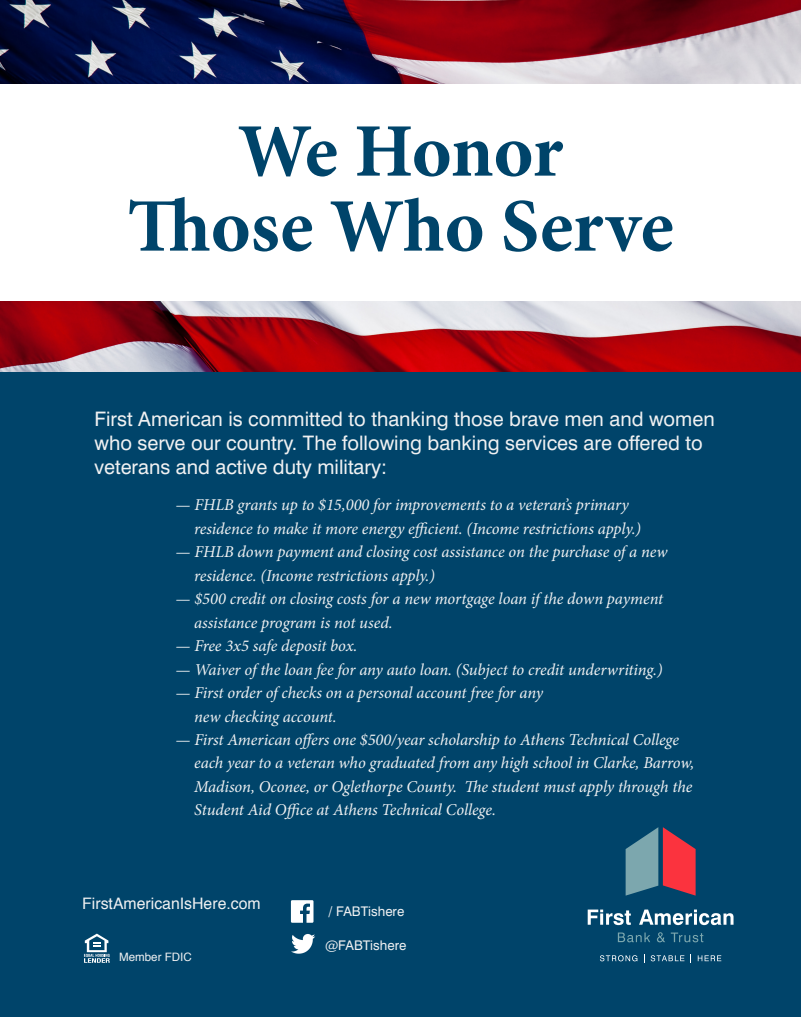
<style>
.page{position:relative;width:801px;height:1017px;background:#fff}
.page>*{position:absolute;margin:0;border:0;box-sizing:border-box;transform-origin:0 0}
.t1{font:700 75.65px "Minion Pro";letter-spacing:-.005em;color:#00446a}
.t2{font:20px/24px "Swiss 721 BT";color:#f0f1f2}
.t3{font:italic 16.55px/23.4px "Minion Pro";letter-spacing:-.01em;color:#f0f1f2}
.t4{font:15.85px "Helvetica";color:#f0f1f2}
.t5{font:13.3px "Swiss 721 BT";color:#f0f1f2}
.t6{font:11.55px "Helvetica";color:#f0f1f2}
</style>
<div class="page">
<div style="left:0;top:308px;width:801px;height:709px;background:#00446a"></div>
<svg style="left:600px;top:955px;width:37px;height:6px"></svg>
<svg style="left:651px;top:955px;width:33px;height:6px"></svg>
<svg style="left:698px;top:955px;width:23px;height:6px"></svg>
<svg style="left:588px;top:910px;width:43px;height:15px"></svg>
<svg style="left:639px;top:910px;width:95px;height:15px"></svg>
<svg style="left:618px;top:933px;width:32px;height:9px"></svg>
<svg style="left:657px;top:932px;width:8px;height:10px"></svg>
<svg style="left:671px;top:933px;width:32px;height:9px"></svg>
<svg style="left:626px;top:827px;width:70px;height:69px"></svg>
<svg style="left:84px;top:934px;width:26px;height:29px"></svg>
<img style="left:291px;top:934px;width:25px;height:20px">
<svg style="left:291px;top:900px;width:23px;height:23px"></svg>
<img style="left:0;top:0;width:801px;height:372px">
<div style="left:0;top:84px;width:801px;height:217px;background:#fff"></div>
<p class="t1" style="left:238px;top:98px;width:327px">We Honor</p>
<p class="t1" style="left:127px;top:173px;width:548px">Those Who Serve</p>
<p class="t2" style="left:94px;top:407px;width:622px">First American is committed to thanking those brave men and women who serve our country. The following banking services are offered to veterans and active duty military:</p>
<p class="t3" style="left:176px;top:493px;width:455px">— FHLB grants up to $15,000 for improvements to a veteran’s primary</p>
<p class="t3" style="left:194px;top:517px;width:448px">residence to make it more energy efficient. (Income restrictions apply.)</p>
<p class="t3" style="left:176px;top:540px;width:494px">— FHLB down payment and closing cost assistance on the purchase of a new</p>
<p class="t3" style="left:194px;top:564px;width:242px">residence. (Income restrictions apply.)</p>
<p class="t3" style="left:176px;top:587px;width:489px">— $500 credit on closing costs for a new mortgage loan if the down payment</p>
<p class="t3" style="left:194px;top:611px;width:200px">assistance program is not used.</p>
<p class="t3" style="left:176px;top:634px;width:183px">— Free 3x5 safe deposit box.</p>
<p class="t3" style="left:176px;top:658px;width:489px">— Waiver of the loan fee for any auto loan. (Subject to credit underwriting.)</p>
<p class="t3" style="left:176px;top:681px;width:369px">— First order of checks on a personal account free for any</p>
<p class="t3" style="left:194px;top:704px;width:144px">new checking account.</p>
<p class="t3" style="left:176px;top:728px;width:505px">— First American offers one $500/year scholarship to Athens Technical College</p>
<p class="t3" style="left:194px;top:751px;width:502px">each year to a veteran who graduated from any high school in Clarke, Barrow,<br>Madison, Oconee, or Oglethorpe County. The student must apply through the<br>Student Aid Office at Athens Technical College.</p>
<p class="t4" style="left:82px;top:891px;width:180px">FirstAmericanIsHere.com</p>
<p class="t6" style="left:119px;top:948px;width:74px">Member FDIC</p>
<p class="t5" style="left:329px;top:903px;width:77px">/ FABTishere</p>
<p class="t5" style="left:325px;top:937px;width:83px">@FABTishere</p>
</div>
